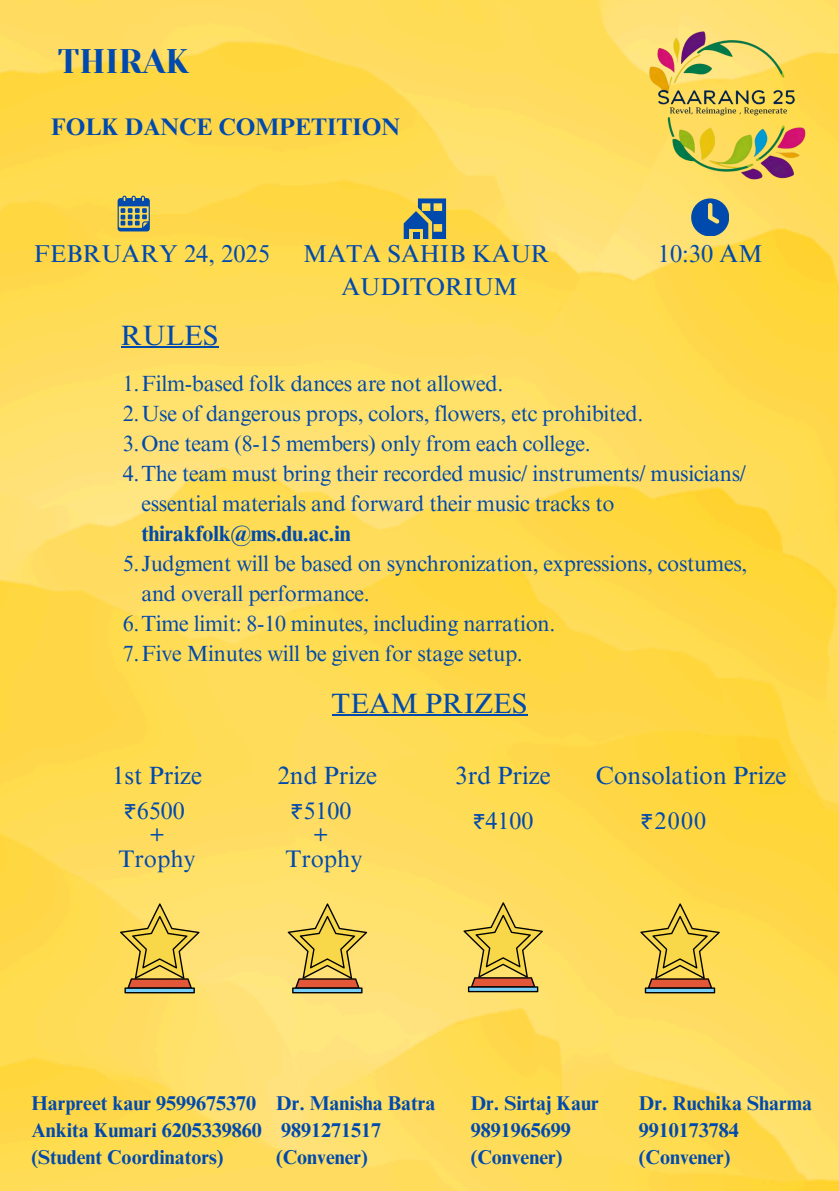
<style>
.page{position:relative;width:839px;height:1191px;background:#fff}
.page>*{position:absolute;margin:0;border:0;box-sizing:border-box;transform-origin:0 0}
.t1{font:34px "Yeseva One";color:#004aad}
.t2{font:28px "Times NRMT Pro";color:#004aad}
.t3{font:25px "Times NRMT Pro";color:#004aad}
.t4{font:24.4px/33px "Times NRMT Pro";color:#004aad;text-align:center}
.t5{font:24px/24px "Times NRMT Pro";color:#004aad;text-align:center}
.t6{font:700 24px "Times NRMT Pro";color:#004aad}
.t7{font:22px/30px "Times NRMT Pro";letter-spacing:-.015em;color:#004aad}
.t8{font:700 20px/27px "Times NRMT Pro";color:#004aad}
.s1{font-weight:700}
.s2{font-family:"Noto Sans Gurmukhi"}
</style>
<div class="page">
<img style="left:0;top:0;width:838px;height:1191px">
<svg style="left:118px;top:196px;width:31px;height:35px"></svg>
<svg style="left:403px;top:198px;width:43px;height:41px;background:#688383"></svg>
<svg style="left:691px;top:198px;width:37px;height:38px"></svg>
<svg style="left:120px;top:903px;width:79px;height:86px;background:#debb4f"></svg>
<svg style="left:124px;top:987px;width:71px;height:6px"></svg>
<hr style="left:126px;top:989px;width:67px;height:3px;background:#000">
<hr style="left:121px;top:346px;width:97px;height:2px;background:#004aad">
<hr style="left:331px;top:715px;width:196px;height:1px;background:#004aad">
<svg style="left:287px;top:903px;width:80px;height:86px;background:#dfbd56"></svg>
<div style="left:292px;top:987px;width:70px;height:6px;background:#122026"></div>
<hr style="left:293px;top:989px;width:68px;height:3px;background:#000">
<svg style="left:463px;top:902px;width:80px;height:86px;background:#dfbc50"></svg>
<div style="left:468px;top:986px;width:70px;height:6px;background:#213a45"></div>
<hr style="left:469px;top:988px;width:68px;height:3px;background:#000">
<svg style="left:640px;top:903px;width:79px;height:86px;background:#deba45"></svg>
<svg style="left:644px;top:987px;width:71px;height:6px"></svg>
<hr style="left:646px;top:989px;width:67px;height:3px;background:#000">
<img style="left:635px;top:13px;width:186px;height:185px">
<p class="t1" style="left:58px;top:42px;width:133px">THIRAK</p>
<h4 class="t6" style="left:51px;top:118px;width:350px">FOLK DANCE COMPETITION</h4>
<h2 class="t4" style="left:34px;top:240px;width:237px">FEBRUARY 24, 2025</h2>
<p class="t4" style="left:303px;top:240px;width:248px">MATA SAHIB KAUR<br>AUDITORIUM</p>
<p class="t4" style="left:657px;top:240px;width:106px">10:30 AM</p>
<p class="t2" style="left:121px;top:325px;width:99px">RULES</p>
<h1 class="t7" style="left:123px;top:371px;width:382px">1.Film-based folk dances are not allowed.</h1>
<h3 class="t7" style="left:123px;top:401px;width:522px">2.Use of dangerous props, colors, flowers, etc prohibited.</h3>
<p class="t7" style="left:123px;top:431px;width:469px">3.One team (8-15 members) only from each college.</p>
<h4 class="t7" style="left:141px;top:461px;width:606px;text-indent:-19px">4.The team must bring their recorded music/ instruments/ musicians/ essential materials and forward their music tracks to <span class="s1">thirakfolk@ms.du.ac.in</span></h4>
<p class="t7" style="left:141px;top:551px;width:607px;text-indent:-19px">5.Judgment will be based on synchronization, expressions, costumes, and overall performance.</p>
<h4 class="t7" style="left:123px;top:611px;width:434px">6.Time limit: 8-10 minutes, including narration.</h4>
<p class="t7" style="left:123px;top:641px;width:401px">7.Five Minutes will be given for stage setup.</p>
<p class="t2" style="left:331px;top:693px;width:197px">TEAM PRIZES</p>
<h5 class="t3" style="left:112px;top:767px;width:92px">1st Prize</h5>
<h5 class="t3" style="left:277px;top:766px;width:101px">2nd Prize</h5>
<h5 class="t3" style="left:455px;top:767px;width:97px">3rd Prize</h5>
<h5 class="t3" style="left:595px;top:766px;width:192px">Consolation Prize</h5>
<p class="t5" style="left:119px;top:802px;width:78px"><span class="s2">₹</span>6500 +<br>Trophy</p>
<p class="t5" style="left:290px;top:802px;width:63px"><span class="s2">₹</span>5100 +</p>
<p class="t5" style="left:285px;top:850px;width:78px">Trophy</p>
<h2 class="t5" style="left:472px;top:812px;width:63px"><span class="s2">₹</span>4100</h2>
<h5 class="t5" style="left:640px;top:812px;width:68px"><span class="s2">₹</span>2000</h5>
<h5 class="t8" style="left:31px;top:1092px;width:232px">Harpreet kaur 9599675370<br>Ankita Kumari 6205339860 (Student Coordinators)</h5>
<h5 class="t8" style="left:276px;top:1092px;width:161px">Dr. Manisha Batra<br>9891271517 (Convener)</h5>
<p class="t8" style="left:471px;top:1092px;width:129px">Dr. Sirtaj Kaur<br>9891965699 (Convener)</p>
<h5 class="t8" style="left:639px;top:1092px;width:175px">Dr. Ruchika Sharma<br>9910173784 (Convener)</h5>
</div>
